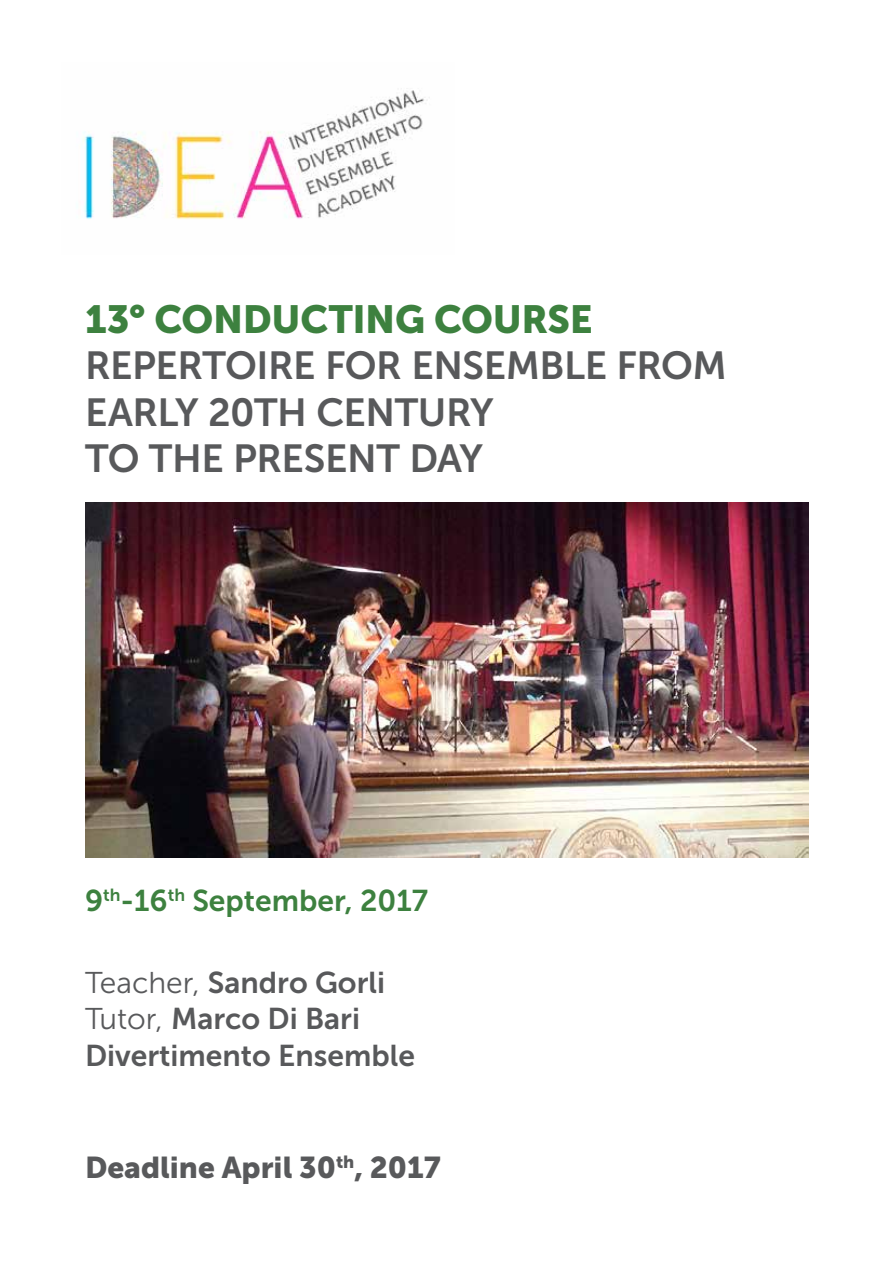
<style>
.page{position:relative;width:893px;height:1263px;background:#fff}
.page>*{position:absolute;margin:0;border:0;box-sizing:border-box;transform-origin:0 0}
.t1{font:39px/46.5px "Museo Sans 700";letter-spacing:-.01em;color:#58595b}
.t2{font:39px "Museo Sans 900";letter-spacing:-.01em;color:#3d813f}
.t3{font:30px/36px "Museo Sans 700";color:#58595b}
.t4{font:30px "Museo Sans 900";color:#58595b}
.t5{font:30px "Museo Sans 700";color:#3d813f}
.s1{font-family:"Museo Sans 300"}
</style>
<div class="page">
<img style="left:83px;top:90px;width:347px;height:129px">
<img style="left:85px;top:503px;width:723px;height:354px">
<p class="t2" style="left:85px;top:297px;width:509px">13° CONDUCTING COURSE</p>
<p class="t1" style="left:85px;top:342px;width:643px">REPERTOIRE FOR ENSEMBLE FROM<br>EARLY 20TH CENTURY<br>TO THE PRESENT DAY</p>
<p class="t5" style="left:85px;top:884px;width:344px">9<sup>TH</sup>-16<sup>TH</sup> SEPTEMBER, 2017</p>
<p class="t3" style="left:85px;top:965px;width:331px"><span class="s1">Teacher,</span> SANDRO GORLI<br><span class="s1">Tutor,</span> MARCO DI BARI<br>DIVERTIMENTO ENSEMBLE</p>
<p class="t4" style="left:85px;top:1150px;width:357px">DEADLINE APRIL 30<sup>TH</sup>, 2017</p>
</div>
